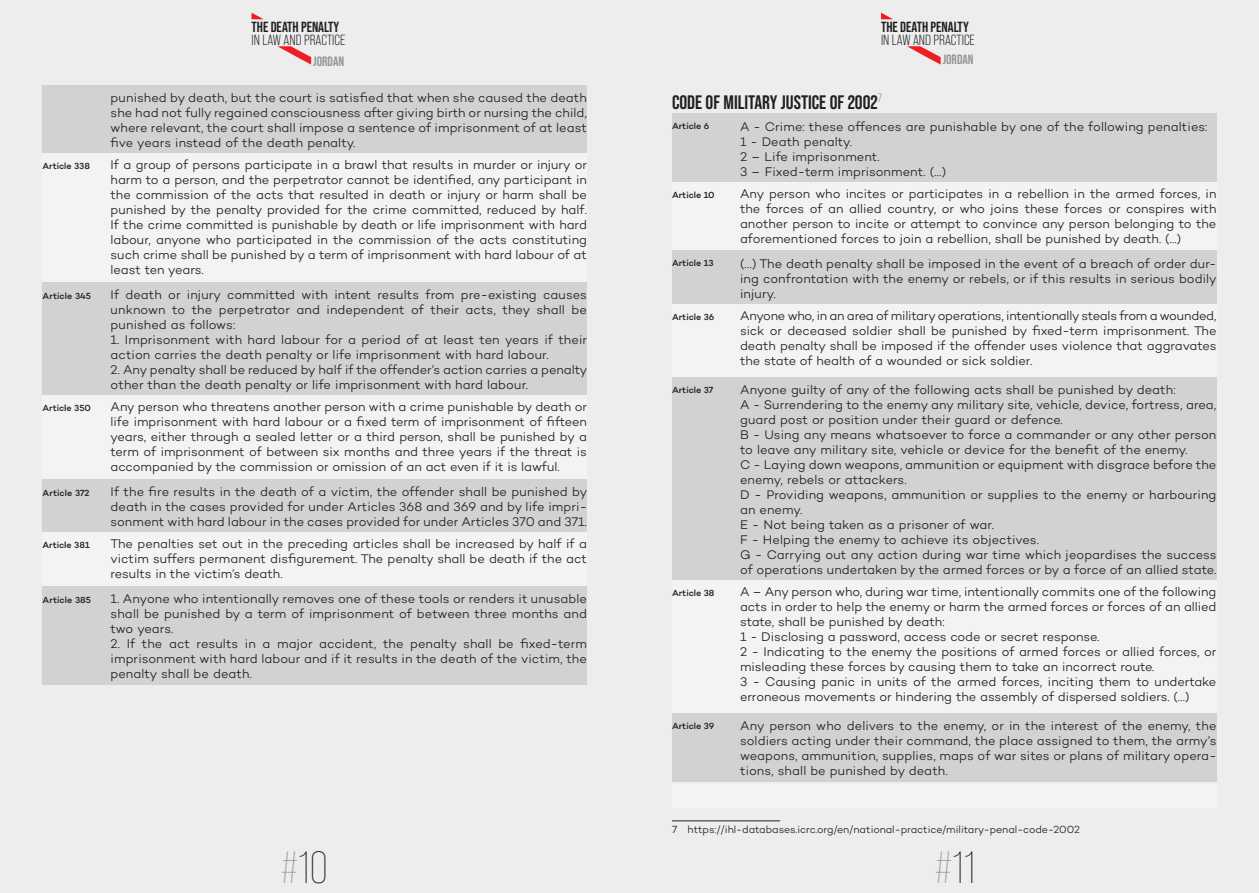
<style>
.page{position:relative;width:1259px;height:893px;background:#ededee}
.page>*{position:absolute;margin:0;border:0;box-sizing:border-box;transform-origin:0 0}
.t1{font:300 45px "Bebas Neue Pro";color:#231f20}
.t2{font:700 19.5px "Bebas Neue Pro";color:#231f20}
.t3{font:14.7px "Bebas Neue Pro";color:#231f20}
.t4{font:700 14.7px "Bebas Neue Pro";color:#231f20}
.t5{font:700 13.5px "Bebas Neue Pro";color:#939598}
.t6{font:300 12.75px/15px "Campton";color:#231f20;text-align:justify}
.t7{font:300 10.5px "Campton";letter-spacing:-.005em;color:#231f20}
.t8{font:500 9px "Campton";color:#231f20}
.s1{color:#939598}
</style>
<div class="page">
<svg style="left:251px;top:13px;width:12px;height:6px"></svg>
<svg style="left:277px;top:46px;width:34px;height:19px"></svg>
<svg style="left:881px;top:13px;width:12px;height:6px"></svg>
<svg style="left:907px;top:46px;width:33px;height:19px"></svg>
<div style="left:43px;top:85px;width:544px;height:68px;background:#d1d2d4"></div>
<div style="left:43px;top:154px;width:544px;height:132px;background:#f2f3f4"></div>
<div style="left:43px;top:282px;width:544px;height:53px;background:#d1d2d4"></div>
<div style="left:43px;top:327px;width:544px;height:38px;background:#d1d2d4"></div>
<div style="left:43px;top:357px;width:544px;height:38px;background:#d1d2d4"></div>
<div style="left:43px;top:396px;width:544px;height:87px;background:#f2f3f4"></div>
<div style="left:43px;top:479px;width:544px;height:53px;background:#d1d2d4"></div>
<div style="left:43px;top:533px;width:544px;height:57px;background:#f2f3f4"></div>
<div style="left:43px;top:586px;width:544px;height:53px;background:#d1d2d4"></div>
<div style="left:43px;top:631px;width:544px;height:53px;background:#d1d2d4"></div>
<div style="left:672px;top:114px;width:544px;height:23px;background:#d1d2d4"></div>
<div style="left:672px;top:129px;width:544px;height:23px;background:#d1d2d4"></div>
<div style="left:672px;top:144px;width:544px;height:23px;background:#d1d2d4"></div>
<div style="left:672px;top:159px;width:544px;height:23px;background:#d1d2d4"></div>
<div style="left:672px;top:182px;width:544px;height:73px;background:#f2f3f4"></div>
<div style="left:672px;top:251px;width:544px;height:53px;background:#d1d2d4"></div>
<div style="left:672px;top:304px;width:544px;height:73px;background:#f2f3f4"></div>
<div style="left:672px;top:377px;width:544px;height:23px;background:#d1d2d4"></div>
<div style="left:672px;top:392px;width:544px;height:38px;background:#d1d2d4"></div>
<div style="left:672px;top:422px;width:544px;height:38px;background:#d1d2d4"></div>
<div style="left:672px;top:452px;width:544px;height:38px;background:#d1d2d4"></div>
<div style="left:672px;top:482px;width:544px;height:38px;background:#d1d2d4"></div>
<div style="left:672px;top:512px;width:544px;height:23px;background:#d1d2d4"></div>
<div style="left:672px;top:527px;width:544px;height:23px;background:#d1d2d4"></div>
<div style="left:672px;top:542px;width:544px;height:38px;background:#d1d2d4"></div>
<div style="left:672px;top:580px;width:544px;height:58px;background:#f2f3f4"></div>
<div style="left:672px;top:625px;width:544px;height:28px;background:#f2f3f4"></div>
<div style="left:672px;top:640px;width:544px;height:43px;background:#f2f3f4"></div>
<div style="left:672px;top:670px;width:544px;height:43px;background:#f2f3f4"></div>
<div style="left:672px;top:713px;width:544px;height:68px;background:#d1d2d4"></div>
<div style="left:672px;top:785px;width:544px;height:23px;background:#f2f3f4"></div>
<hr style="left:672px;top:821px;width:108px;height:1px;background:#231f20">
<p class="t4" style="left:251px;top:18px;width:89px">THE DEATH PENALTY</p>
<p class="t3" style="left:251px;top:31px;width:95px">IN LAW AND PRACTICE</p>
<p class="t4" style="left:881px;top:18px;width:89px">THE DEATH PENALTY</p>
<p class="t3" style="left:881px;top:31px;width:95px">IN LAW AND PRACTICE</p>
<p class="t5" style="left:313px;top:53px;width:32px">JORDAN</p>
<p class="t5" style="left:942px;top:52px;width:32px">JORDAN</p>
<p class="t6" style="left:111px;top:90px;width:478px">punished by death, but the court is satisfied that when she caused the death she had not fully regained consciousness after giving birth or nursing the child, where relevant, the court shall impose a sentence of imprisonment of at least five years instead of the death penalty.</p>
<h2 class="t2" style="left:672px;top:91px;width:211px">CODE OF MILITARY JUSTICE OF 2002<sup>7</sup></h2>
<p class="t8" style="left:672px;top:121px;width:39px">Article 6</p>
<p class="t6" style="left:740px;top:119px;width:469px;text-align:left">A - Crime: these offences are punishable by one of the following penalties:<br>1 - Death penalty.<br>2 – Life imprisonment.<br>3 – Fixed-term imprisonment. (…)</p>
<p class="t8" style="left:672px;top:189px;width:44px">Article 10</p>
<p class="t6" style="left:740px;top:186px;width:478px">Any person who incites or participates in a rebellion in the armed forces, in the forces of an allied country, or who joins these forces or conspires with another person to incite or attempt to convince any person belonging to the aforementioned forces to join a rebellion, shall be punished by death. (…)</p>
<p class="t8" style="left:672px;top:258px;width:43px">Article 13</p>
<p class="t6" style="left:740px;top:256px;width:478px">(…) The death penalty shall be imposed in the event of a breach of order dur&shy;ing confrontation with the enemy or rebels, or if this results in serious bodily injury.</p>
<p class="t8" style="left:672px;top:311px;width:44px">Article 36</p>
<p class="t6" style="left:740px;top:308px;width:478px">Anyone who, in an area of military operations, intentionally steals from a wounded, sick or deceased soldier shall be punished by fixed-term imprisonment. The death penalty shall be imposed if the offender uses violence that aggravates the state of health of a wounded or sick soldier.</p>
<p class="t8" style="left:672px;top:384px;width:43px">Article 37</p>
<p class="t6" style="left:740px;top:382px;width:478px;text-align:left">Anyone guilty of any of the following acts shall be punished by death:<br>A - Surrendering to the enemy any military site, vehicle, device, fortress, area, guard post or position under their guard or defence.<br>B - Using any means whatsoever to force a commander or any other person to leave any military site, vehicle or device for the benefit of the enemy.<br>C - Laying down weapons, ammunition or equipment with disgrace before the enemy, rebels or attackers.<br>D - Providing weapons, ammunition or supplies to the enemy or harbouring an enemy.<br>E - Not being taken as a prisoner of war.<br>F - Helping the enemy to achieve its objectives.<br>G - Carrying out any action during war time which jeopardises the success of operations undertaken by the armed forces or by a force of an allied state.</p>
<p class="t8" style="left:672px;top:587px;width:44px">Article 38</p>
<p class="t6" style="left:740px;top:584px;width:478px;text-align:left">A – Any person who, during war time, intentionally commits one of the following acts in order to help the enemy or harm the armed forces or forces of an allied state, shall be punished by death:<br>1 - Disclosing a password, access code or secret response.<br>2 - Indicating to the enemy the positions of armed forces or allied forces, or misleading these forces by causing them to take an incorrect route.<br>3 - Causing panic in units of the armed forces, inciting them to undertake erroneous movements or hindering the assembly of dispersed soldiers. (…)</p>
<p class="t8" style="left:672px;top:720px;width:44px">Article 39</p>
<p class="t6" style="left:740px;top:718px;width:478px">Any person who delivers to the enemy, or in the interest of the enemy, the soldiers acting under their command, the place assigned to them, the army’s weapons, ammunition, supplies, maps of war sites or plans of military opera&shy;tions, shall be punished by death.</p>
<p class="t8" style="left:43px;top:160px;width:49px">Article 338</p>
<p class="t6" style="left:111px;top:157px;width:478px">If a group of persons participate in a brawl that results in murder or injury or harm to a person, and the perpetrator cannot be identified, any participant in the commission of the acts that resulted in death or injury or harm shall be punished by the penalty provided for the crime committed, reduced by half.<br>If the crime committed is punishable by death or life imprisonment with hard labour, anyone who participated in the commission of the acts constituting such crime shall be punished by a term of imprisonment with hard labour of at least ten years.</p>
<p class="t8" style="left:43px;top:290px;width:50px">Article 345</p>
<p class="t6" style="left:111px;top:287px;width:478px">If death or injury committed with intent results from pre-existing causes unknown to the perpetrator and independent of their acts, they shall be punished as follows:</p>
<p class="t6" style="left:111px;top:332px;width:478px">1. Imprisonment with hard labour for a period of at least ten years if their action carries the death penalty or life imprisonment with hard labour.</p>
<p class="t6" style="left:111px;top:362px;width:478px">2. Any penalty shall be reduced by half if the offender’s action carries a penalty other than the death penalty or life imprisonment with hard labour.</p>
<p class="t8" style="left:43px;top:402px;width:50px">Article 350</p>
<p class="t6" style="left:111px;top:399px;width:478px">Any person who threatens another person with a crime punishable by death or life imprisonment with hard labour or a fixed term of imprisonment of fifteen years, either through a sealed letter or a third person, shall be punished by a term of imprisonment of between six months and three years if the threat is accompanied by the commission or omission of an act even if it is lawful.</p>
<p class="t8" style="left:43px;top:488px;width:49px">Article 372</p>
<p class="t6" style="left:111px;top:484px;width:478px">If the fire results in the death of a victim, the offender shall be punished by death in the cases provided for under Articles 368 and 369 and by life impri&shy;sonment with hard labour in the cases provided for under Articles 370 and 371.</p>
<p class="t8" style="left:43px;top:540px;width:49px">Article 381</p>
<p class="t6" style="left:111px;top:536px;width:478px">The penalties set out in the preceding articles shall be increased by half if a victim suffers permanent disfigurement. The penalty shall be death if the act results in the victim’s death.</p>
<p class="t8" style="left:43px;top:595px;width:50px">Article 385</p>
<p class="t6" style="left:111px;top:591px;width:478px">1. Anyone who intentionally removes one of these tools or renders it unusable shall be punished by a term of imprisonment of between three months and two years.</p>
<p class="t6" style="left:111px;top:636px;width:478px">2. If the act results in a major accident, the penalty shall be fixed-term imprisonment with hard labour and if it results in the death of the victim, the penalty shall be death.</p>
<p class="t7" style="left:672px;top:823px;width:409px">7 https://ihl-databases.icrc.org/en/national-practice/military-penal-code-2002</p>
<h1 class="t1" style="left:280px;top:842px;width:49px"><span class="s1">#</span>10</h1>
<h1 class="t1" style="left:934px;top:842px;width:42px"><span class="s1">#</span>11</h1>
</div>
